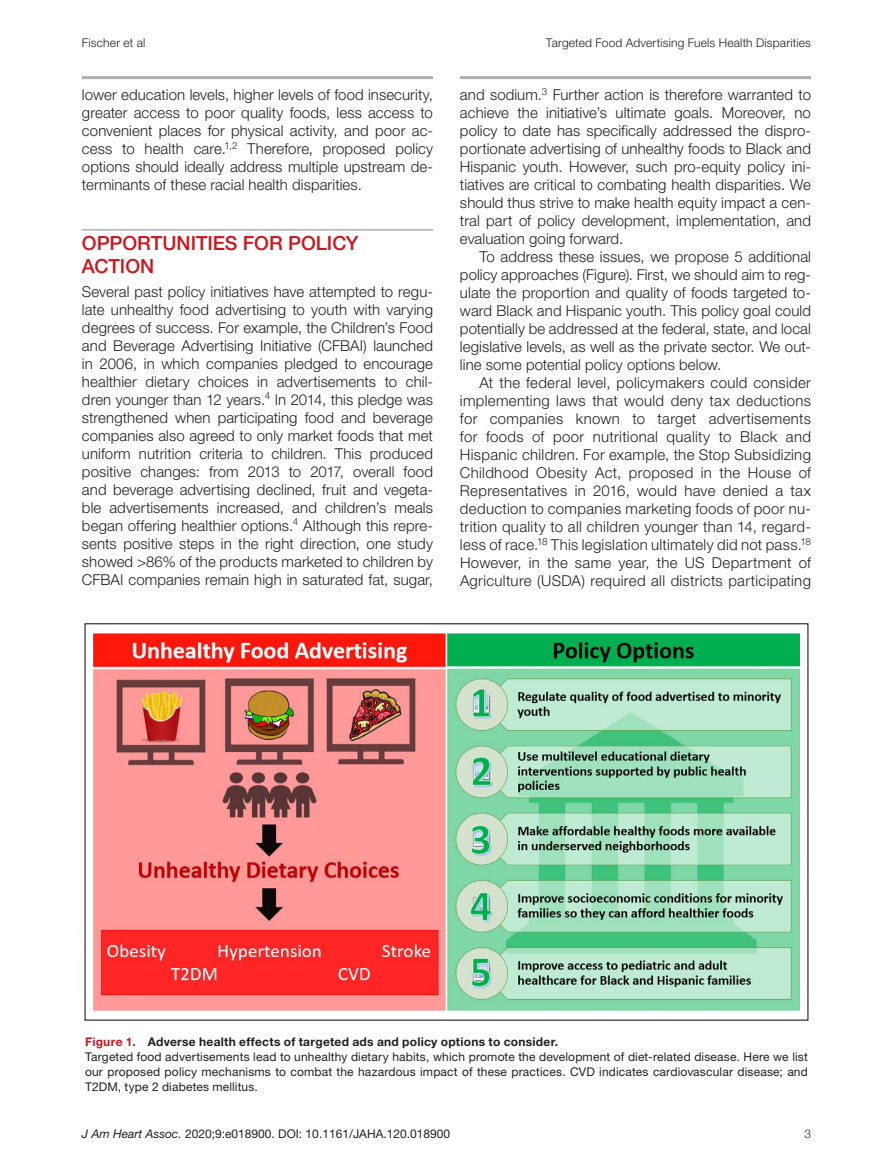
<style>
.page{position:relative;width:893px;height:1174px;background:#fff}
.page>*{position:absolute;margin:0;border:0;box-sizing:border-box;transform-origin:0 0}
.t1{font:500 19.5px/22.5px "Helvetica Neue LT Std";letter-spacing:-.005em;color:#cd151d}
.t2{font:300 15px/18px "Helvetica Neue LT Std";letter-spacing:.005em;color:#231f20;text-align:justify}
.t3{font:12px/15px "Helvetica Neue LT Std";letter-spacing:.015em;color:#231f20}
.t4{font:300 12px "Helvetica Neue LT Std";letter-spacing:.015em;color:#231f20}
.s1{font-weight:700;color:#cd151d}
.s2{font-weight:700}
.s3{font-style:italic}
</style>
<div class="page">
<hr style="left:82px;top:229px;width:351px;height:2px;background:#aeafb3">
<img style="left:94px;top:633px;width:705px;height:377px">
<hr style="left:82px;top:76px;width:351px;height:3px;background:#aeafb3">
<hr style="left:460px;top:76px;width:351px;height:3px;background:#aeafb3">
<p class="t4" style="left:82px;top:35px;width:65px">Fischer et al</p>
<p class="t4" style="left:546px;top:35px;width:267px">Targeted Food Advertising Fuels Health Disparities</p>
<p class="t2" style="left:82px;top:85px;width:352px">lower education levels, higher levels of food insecurity, greater access to poor quality foods, less access to convenient places for physical activity, and poor ac&shy;cess to health care.<sup>1,2</sup> Therefore, proposed policy options should ideally address multiple upstream de&shy;terminants of these racial health disparities.</p>
<h1 class="t1" style="left:82px;top:232px;width:278px">OPPORTUNITIES FOR POLICY<br>ACTION</h1>
<p class="t2" style="left:82px;top:282px;width:353px">Several past policy initiatives have attempted to regu&shy;late unhealthy food advertising to youth with varying degrees of success. For example, the Children’s Food and Beverage Advertising Initiative (CFBAI) launched in 2006, in which companies pledged to encourage healthier dietary choices in advertisements to chil&shy;dren younger than 12 years.<sup>4</sup> In 2014, this pledge was strengthened when participating food and beverage companies also agreed to only market foods that met uniform nutrition criteria to children. This produced positive changes: from 2013 to 2017, overall food and beverage advertising declined, fruit and vegeta&shy;ble advertisements increased, and children’s meals began offering healthier options.<sup>4</sup> Although this repre&shy;sents positive steps in the right direction, one study showed &gt;86% of the products marketed to children by CFBAI companies remain high in saturated fat, sugar,</p>
<p class="t2" style="left:460px;top:85px;width:353px">and sodium.<sup>3</sup> Further action is therefore warranted to achieve the initiative’s ultimate goals. Moreover, no policy to date has specifically addressed the dispro&shy;portionate advertising of unhealthy foods to Black and Hispanic youth. However, such pro-equity policy ini&shy;tiatives are critical to combating health disparities. We should thus strive to make health equity impact a cen&shy;tral part of policy development, implementation, and evaluation going forward.</p>
<p class="t2" style="left:460px;top:247px;width:353px;text-indent:20px">To address these issues, we propose 5 additional policy approaches (Figure). First, we should aim to reg&shy;ulate the proportion and quality of foods targeted to&shy;ward Black and Hispanic youth. This policy goal could potentially be addressed at the federal, state, and local legislative levels, as well as the private sector. We out&shy;line some potential policy options below.</p>
<p class="t2" style="left:460px;top:373px;width:353px;text-indent:20px">At the federal level, policymakers could consider implementing laws that would deny tax deductions for companies known to target advertisements for foods of poor nutritional quality to Black and Hispanic children. For example, the Stop Subsidizing Childhood Obesity Act, proposed in the House of Representatives in 2016, would have denied a tax deduction to companies marketing foods of poor nu&shy;trition quality to all children younger than 14, regard&shy;less of race.<sup>18</sup> This legislation ultimately did not pass.<sup>18<br></sup>However, in the same year, the US Department of Agriculture (USDA) required all districts participating</p>
<p class="t3" style="left:85px;top:1034px;width:724px"><span class="s1">Figure 1.</span> <span class="s2">Adverse health effects of targeted ads and policy options to consider.<br></span>Targeted food advertisements lead to unhealthy dietary habits, which promote the development of diet-related disease. Here we list our proposed policy mechanisms to combat the hazardous impact of these practices. CVD indicates cardiovascular disease; and T2DM, type 2 diabetes mellitus.</p>
<p class="t3" style="left:82px;top:1126px;width:370px"><span class="s3">J Am Heart Assoc.</span> 2020;9:e018900. DOI: 10.1161/JAHA.120.018900</p>
<p class="t4" style="left:804px;top:1126px;width:8px">3</p>
</div>
